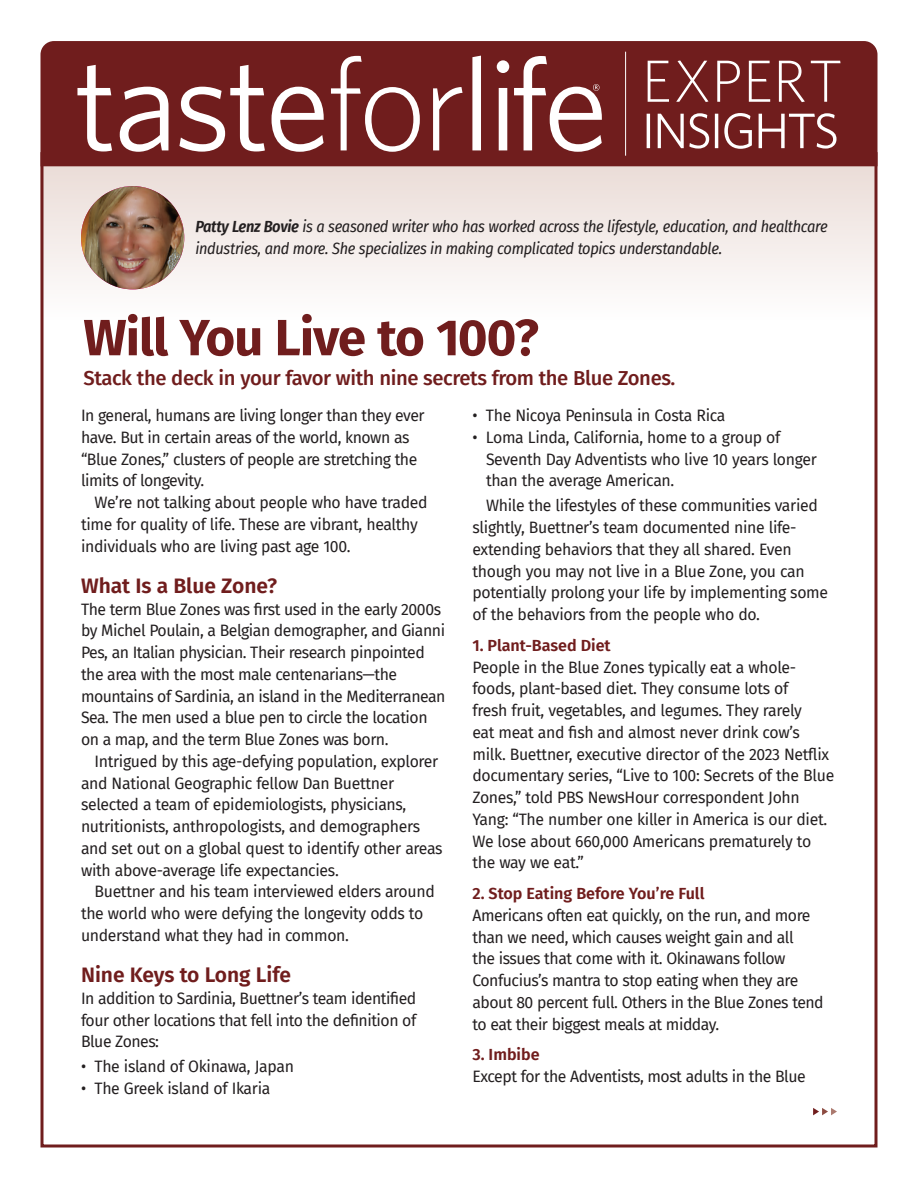
<style>
.page{position:relative;width:918px;height:1188px;background:#fff}
.page>*{position:absolute;margin:0;border:0;box-sizing:border-box;transform-origin:0 0}
.EA_Headline_Reverse{font:700 51px "Fira Sans";letter-spacing:-.02em;color:#701d1d}
.t1{font:600 21px "Fira Sans";color:#701d1d}
.EA_Headline_Reverse-2{font:500 20.25px "Fira Sans";letter-spacing:-.02em;color:#701d1d}
.EA_Paragraph_1{font:16.2px/21.8px "Fira Sans";letter-spacing:-.025em;color:#231f20}
.EA_Bio{font:italic 16.2px/21.8px "Fira Sans Condensed";letter-spacing:-.02em;color:#231f20}
.t2{font:600 16.2px "Fira Sans";color:#701d1d}
.s1{font-weight:600}
</style>
<div class="page">
<div style="left:40px;top:166px;width:838px;height:154px;background:linear-gradient(to bottom,#eadbd6,#fdfcfc)"></div>
<div style="left:40px;top:41px;width:838px;height:125px;background:#701d1d"></div>
<hr style="left:625px;top:52px;width:1px;height:104px;background:#fff">
<svg style="left:647px;top:113px;width:190px;height:36px"></svg>
<svg style="left:648px;top:60px;width:193px;height:42px;background:#894545"></svg>
<svg style="left:77px;top:56px;width:525px;height:96px;fill:#701d1d"></svg>
<svg style="left:593px;top:84px;width:6px;height:7px"></svg>
<img style="left:81px;top:186px;width:103px;height:103px;border-radius:52px">
<svg style="left:813px;top:1108px;width:24px;height:7px"></svg>
<p class="EA_Bio" style="left:195px;top:215px;width:634px"><span class="s1">Patty Lenz Bovie</span> is a seasoned writer who has worked across the lifestyle, education, and healthcare industries, and more. She specializes in making complicated topics understandable.</p>
<p class="EA_Headline_Reverse" style="left:83px;top:295px;width:457px">Will You Live to 100?</p>
<p class="EA_Headline_Reverse-2" style="left:83px;top:362px;width:594px">Stack the deck in your favor with nine secrets from the Blue Zones.</p>
<p class="EA_Paragraph_1" style="left:81px;top:404px;width:345px">In general, humans are living longer than they ever have. But in certain areas of the world, known as “Blue Zones,” clusters of people are stretching the limits of longevity.</p>
<p class="EA_Paragraph_1" style="left:81px;top:491px;width:348px;text-indent:14px">We’re not talking about people who have traded time for quality of life. These are vibrant, healthy individuals who are living past age 100.</p>
<p class="t1" style="left:81px;top:568px;width:198px">What Is a Blue Zone?</p>
<p class="EA_Paragraph_1" style="left:81px;top:598px;width:366px">The term Blue Zones was first used in the early 2000s by Michel Poulain, a Belgian demographer, and Gianni Pes, an Italian physician. Their research pinpointed the area with the most male centenarians—the mountains of Sardinia, an island in the Mediterranean Sea. The men used a blue pen to circle the location on a map, and the term Blue Zones was born.</p>
<p class="EA_Paragraph_1" style="left:81px;top:750px;width:363px;text-indent:14px">Intrigued by this age-defying population, explorer and National Geographic fellow Dan Buettner selected a team of epidemiologists, physicians, nutritionists, anthropologists, and demographers and set out on a global quest to identify other areas with above-average life expectancies.</p>
<p class="EA_Paragraph_1" style="left:81px;top:880px;width:355px;text-indent:14px">Buettner and his team interviewed elders around the world who were defying the longevity odds to understand what they had in common.</p>
<p class="t1" style="left:81px;top:958px;width:212px">Nine Keys to Long Life</p>
<p class="EA_Paragraph_1" style="left:81px;top:987px;width:337px;text-align:justify">In addition to Sardinia, Buettner’s team identified four other locations that fell into the definition of Blue Zones:</p>
<p class="EA_Paragraph_1" style="left:81px;top:1055px;width:214px">• The island of Okinawa, Japan</p>
<p class="EA_Paragraph_1" style="left:81px;top:1077px;width:191px">• The Greek island of Ikaria</p>
<p class="EA_Paragraph_1" style="left:472px;top:404px;width:254px">• The Nicoya Peninsula in Costa Rica</p>
<p class="EA_Paragraph_1" style="left:486px;top:426px;width:332px;text-indent:-14px">• Loma Linda, California, home to a group of<br>Seventh Day Adventists who live 10 years longer than the average American.</p>
<p class="EA_Paragraph_1" style="left:472px;top:494px;width:357px;text-indent:14px">While the lifestyles of these communities varied slightly, Buettner’s team documented nine life&shy;extending behaviors that they all shared. Even though you may not live in a Blue Zone, you can potentially prolong your life by implementing some of the behaviors from the people who do.</p>
<p class="t2" style="left:472px;top:632px;width:140px">1. Plant-Based Diet</p>
<p class="EA_Paragraph_1" style="left:472px;top:656px;width:363px">People in the Blue Zones typically eat a whole&shy;foods, plant-based diet. They consume lots of<br>fresh fruit, vegetables, and legumes. They rarely<br>eat meat and fish and almost never drink cow’s milk. Buettner, executive director of the 2023 Netflix documentary series, “Live to 100: Secrets of the Blue Zones,” told PBS NewsHour correspondent John Yang: “The number one killer in America is our diet.<br>We lose about 660,000 Americans prematurely to the way we eat.”</p>
<p class="t2" style="left:472px;top:880px;width:234px">2. Stop Eating Before You’re Full</p>
<p class="EA_Paragraph_1" style="left:472px;top:904px;width:353px">Americans often eat quickly, on the run, and more than we need, which causes weight gain and all<br>the issues that come with it. Okinawans follow Confucius’s mantra to stop eating when they are about 80 percent full. Others in the Blue Zones tend to eat their biggest meals at midday.</p>
<p class="t2" style="left:472px;top:1041px;width:69px">3. Imbibe</p>
<p class="EA_Paragraph_1" style="left:472px;top:1065px;width:335px">Except for the Adventists, most adults in the Blue</p>
</div>
